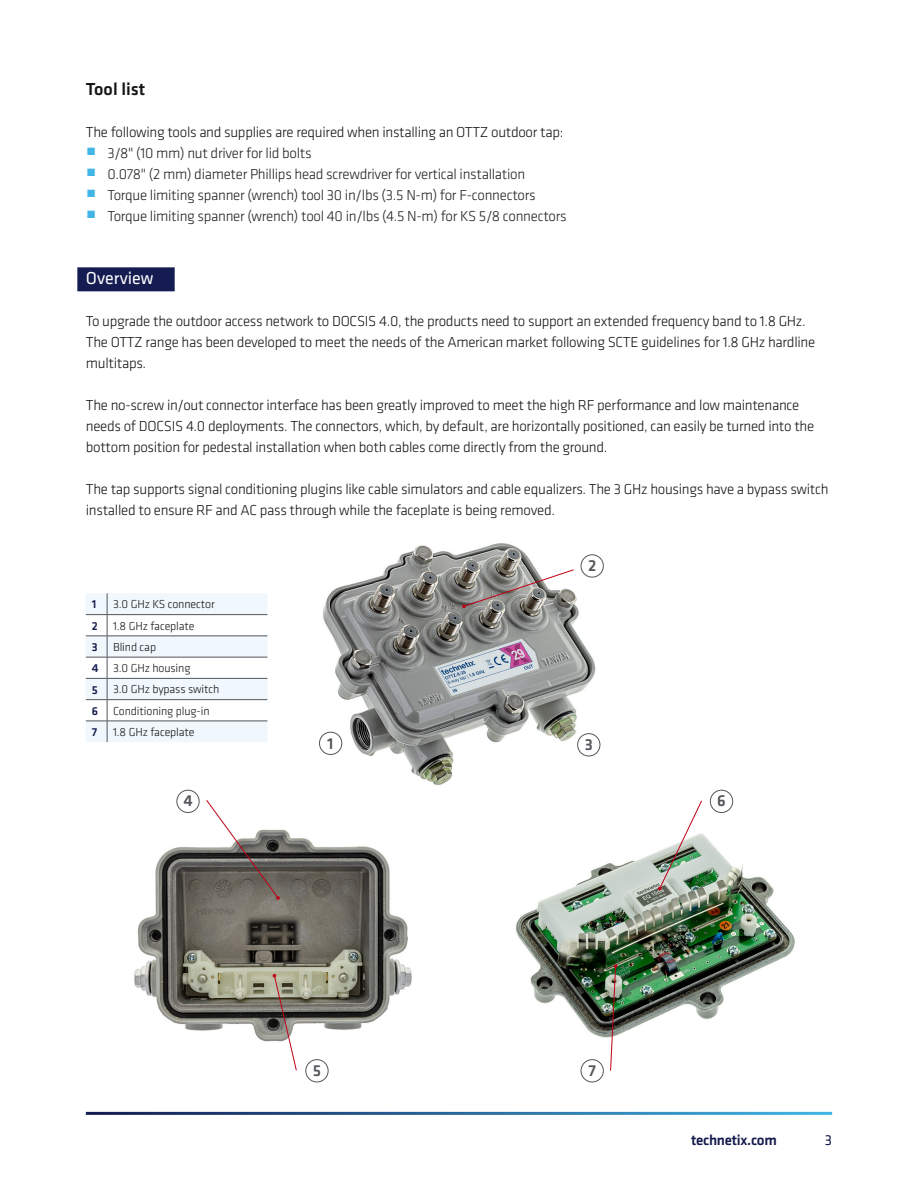
<style>
.page{position:relative;width:918px;height:1188px;background:#fff}
.page>*{position:absolute;margin:0;border:0;box-sizing:border-box;transform-origin:0 0}
.BODY_COPY_TITLES{font:500 18px "Klavika CH";color:#141414}
.TITLES_WHITE{font:18px "Klavika CH";color:#fff}
.TABLE_TEXT_LIGHT{font:500 16.5px "Klavika CH";color:#53565a}
.BODY_COPY{font:300 15px/21px "Klavika CH";letter-spacing:-.02em;color:#141414}
.t1{font:300 15px "Klavika CH";letter-spacing:-.02em;color:#231f20}
.LOWER_PAGE_TITLE{font:500 15px "Klavika CH";letter-spacing:-.02em;color:#141b4d}
.PAGE_NUMBERS{font:15px "Klavika CH";color:#141b4d}
.TABLE_TEXT_LIGHT-2{font:300 12px "Klavika CH";letter-spacing:-.01em;color:#141414}
.TABLE_TEXT_MEDIUM{font:500 12px "Klavika CH";color:#141b4d}
</style>
<div class="page">
<img style="left:319px;top:543px;width:281px;height:242px">
<img style="left:134px;top:829px;width:278px;height:213px">
<img style="left:516px;top:834px;width:279px;height:204px">
<div style="left:77px;top:267px;width:98px;height:24px;background:#141c52"></div>
<svg style="left:86px;top:593px;width:181px;height:149px"></svg>
<div style="left:319px;top:732px;width:23px;height:23px;border:1px solid #53565a;border-radius:50%"></div>
<div style="left:581px;top:555px;width:23px;height:22px;border:1px solid #53565a;border-radius:50%"></div>
<div style="left:577px;top:733px;width:23px;height:23px;border:1px solid #53565a;border-radius:50%"></div>
<div style="left:177px;top:790px;width:22px;height:23px;border:1px solid #53565a;border-radius:50%"></div>
<div style="left:306px;top:1059px;width:22px;height:23px;border:1px solid #53565a;border-radius:50%"></div>
<div style="left:710px;top:790px;width:23px;height:23px;border:1px solid #53565a;border-radius:50%"></div>
<div style="left:581px;top:1059px;width:23px;height:23px;border:1px solid #53565a;border-radius:50%"></div>
<svg style="left:462px;top:569px;width:113px;height:39px;background:#9c9793"></svg>
<svg style="left:273px;top:974px;width:24px;height:97px"></svg>
<svg style="left:205px;top:800px;width:75px;height:100px"></svg>
<img style="left:658px;top:800px;width:45px;height:90px">
<svg style="left:610px;top:964px;width:7px;height:107px"></svg>
<p class="BODY_COPY_TITLES" style="left:86px;top:77px;width:61px">Tool list</p>
<p class="BODY_COPY" style="left:86px;top:122px;width:479px">The following tools and supplies are required when installing an OTTZ outdoor tap:</p>
<p class="t1" style="left:86px;top:144px;width:227px"><sup>˼</sup> 3/8" (10 mm) nut driver for lid bolts</p>
<p class="t1" style="left:86px;top:165px;width:441px"><sup>˼</sup> 0.078" (2 mm) diameter Phillips head screwdriver for vertical installation</p>
<p class="t1" style="left:86px;top:186px;width:451px"><sup>˼</sup> Torque limiting spanner (wrench) tool 30 in/lbs (3.5 N-m) for F-connectors</p>
<p class="t1" style="left:86px;top:207px;width:482px"><sup>˼</sup> Torque limiting spanner (wrench) tool 40 in/lbs (4.5 N-m) for KS 5/8 connectors</p>
<p class="TITLES_WHITE" style="left:86px;top:267px;width:69px">Overview</p>
<p class="BODY_COPY" style="left:86px;top:311px;width:731px">To upgrade the outdoor access network to DOCSIS 4.0, the products need to support an extended frequency band to 1.8 GHz.<br>The OTTZ range has been developed to meet the needs of the American market following SCTE guidelines for 1.8 GHz hardline multitaps.</p>
<p class="BODY_COPY" style="left:86px;top:395px;width:730px">The no-screw in/out connector interface has been greatly improved to meet the high RF performance and low maintenance needs of DOCSIS 4.0 deployments. The connectors, which, by default, are horizontally positioned, can easily be turned into the bottom position for pedestal installation when both cables come directly from the ground.</p>
<p class="BODY_COPY" style="left:86px;top:479px;width:744px">The tap supports signal conditioning plugins like cable simulators and cable equalizers. The 3 GHz housings have a bypass switch installed to ensure RF and AC pass through while the faceplate is being removed.</p>
<p class="TABLE_TEXT_MEDIUM" style="left:92px;top:596px;width:6px">1</p>
<p class="TABLE_TEXT_LIGHT-2" style="left:113px;top:597px;width:103px">3.0 GHz KS connector</p>
<p class="TABLE_TEXT_MEDIUM" style="left:92px;top:618px;width:8px">2</p>
<p class="TABLE_TEXT_LIGHT-2" style="left:113px;top:618px;width:83px">1.8 GHz faceplate</p>
<p class="TABLE_TEXT_MEDIUM" style="left:92px;top:639px;width:7px">3</p>
<p class="TABLE_TEXT_LIGHT-2" style="left:113px;top:640px;width:45px">Blind cap</p>
<p class="TABLE_TEXT_MEDIUM" style="left:92px;top:660px;width:8px">4</p>
<p class="TABLE_TEXT_LIGHT-2" style="left:113px;top:661px;width:79px">3.0 GHz housing</p>
<p class="TABLE_TEXT_MEDIUM" style="left:92px;top:681px;width:8px">5</p>
<p class="TABLE_TEXT_LIGHT-2" style="left:113px;top:682px;width:108px">3.0 GHz bypass switch</p>
<p class="TABLE_TEXT_MEDIUM" style="left:92px;top:703px;width:8px">6</p>
<p class="TABLE_TEXT_LIGHT-2" style="left:113px;top:703px;width:98px">Conditioning plug-in</p>
<p class="TABLE_TEXT_MEDIUM" style="left:92px;top:724px;width:7px">7</p>
<p class="TABLE_TEXT_LIGHT-2" style="left:113px;top:725px;width:83px">1.8 GHz faceplate</p>
<p class="TABLE_TEXT_LIGHT" style="left:183px;top:790px;width:11px">4</p>
<p class="TABLE_TEXT_LIGHT" style="left:327px;top:732px;width:8px">1</p>
<p class="TABLE_TEXT_LIGHT" style="left:313px;top:1059px;width:10px">5</p>
<p class="TABLE_TEXT_LIGHT" style="left:588px;top:554px;width:10px">2</p>
<p class="TABLE_TEXT_LIGHT" style="left:585px;top:733px;width:10px">3</p>
<p class="TABLE_TEXT_LIGHT" style="left:717px;top:790px;width:10px">6</p>
<p class="TABLE_TEXT_LIGHT" style="left:588px;top:1059px;width:9px">7</p>
<p class="LOWER_PAGE_TITLE" style="left:691px;top:1130px;width:87px">technetix.com</p>
<p class="PAGE_NUMBERS" style="left:825px;top:1130px;width:9px">3</p>
</div>
